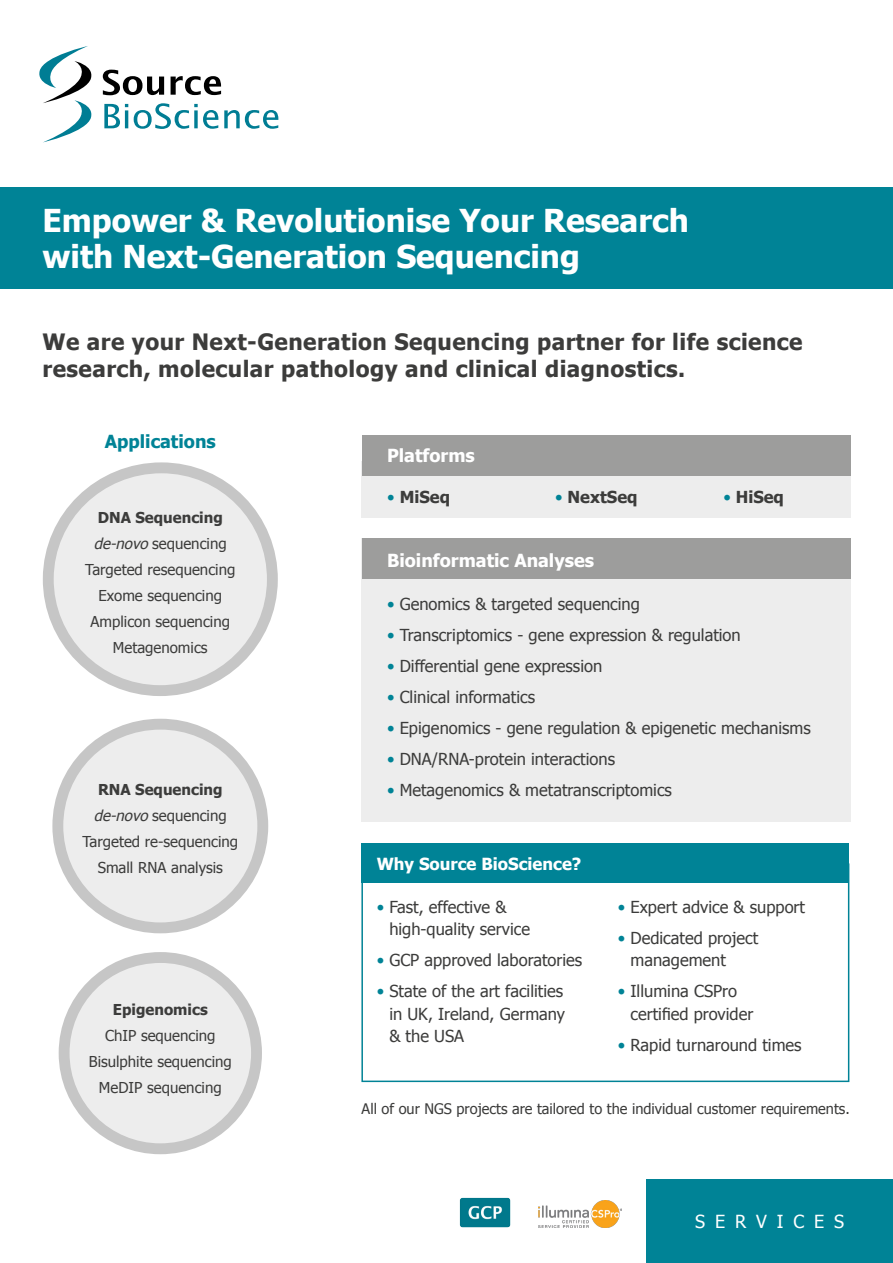
<style>
.page{position:relative;width:893px;height:1263px;background:#fff}
.page>*{position:absolute;margin:0;border:0;box-sizing:border-box;transform-origin:0 0}
.t1{font:700 31.5px/36px "Tahoma";color:#fff}
.t2{font:700 22.5px/27px "Tahoma";letter-spacing:.02em;color:#3c3c3b}
.t3{font:700 18px "Tahoma";color:#fff}
.t4{font:700 18px "Tahoma";color:#008396}
.t5{font:18px "Tahoma";letter-spacing:.55em;color:#fff}
.t6{font:700 16.65px "Tahoma";color:#fff}
.t7{font:16.5px/22.5px "Tahoma";color:#3c3c3b}
.t8{font:700 16.5px "Tahoma";color:#3c3c3b}
.t9{font:15px/26px "Tahoma";color:#3c3c3b;text-align:center}
.t10{font:700 15px "Tahoma";color:#3c3c3b}
.t11{font:14.55px "Tahoma";color:#3c3c3b}
.s1{font-weight:700}
.s2{font-style:italic}
.s3{font-weight:400;color:#008396}
.s4{color:#008396}
</style>
<div class="page">
<img style="left:539px;top:1200px;width:82px;height:28px">
<div style="left:361px;top:539px;width:489px;height:283px;background:#ededed"></div>
<div style="left:362px;top:538px;width:488px;height:41px;background:#9d9d9c"></div>
<div style="left:361px;top:461px;width:489px;height:57px;background:#ededed"></div>
<div style="left:362px;top:435px;width:488px;height:41px;background:#9d9d9c"></div>
<svg style="left:43px;top:462px;width:235px;height:234px"></svg>
<div style="left:58px;top:724px;width:205px;height:204px;background:#ededed;border-radius:50%"></div>
<div style="left:52px;top:718px;width:216px;height:215px;border:11px solid #c6c6c6;border-radius:50%"></div>
<div style="left:64px;top:957px;width:193px;height:192px;background:#ededed;border-radius:50%"></div>
<div style="left:59px;top:952px;width:203px;height:202px;border:11px solid #c6c6c6;border-radius:50%"></div>
<div style="left:361px;top:863px;width:488px;height:219px;background:#fff;border:2px solid #008396"></div>
<div style="left:361px;top:843px;width:488px;height:40px;background:#008396"></div>
<img style="left:459px;top:1197px;width:52px;height:31px">
<div style="left:646px;top:1179px;width:247px;height:84px;background:#008396"></div>
<svg style="left:39px;top:46px;width:53px;height:96px"></svg>
<svg style="left:103px;top:70px;width:118px;height:25px"></svg>
<svg style="left:104px;top:103px;width:174px;height:26px"></svg>
<div style="left:0;top:187px;width:893px;height:102px;background:#008396"></div>
<h1 class="t1" style="left:43px;top:201px;width:648px">Empower &amp; Revolutionise Your Research with Next-Generation Sequencing</h1>
<h2 class="t2" style="left:43px;top:327px;width:762px">We are your Next-Generation Sequencing partner for life science research, molecular pathology and clinical diagnostics.</h2>
<p class="t4" style="left:105px;top:428px;width:112px">Applications</p>
<p class="t9" style="left:85px;top:504px;width:152px"><span class="s1">DNA Sequencing </span><span class="s2">de-novo</span>sequencing<br>Targeted resequencing<br>Exome sequencing<br>Amplicon sequencing<br>Metagenomics</p>
<p class="t9" style="left:83px;top:776px;width:157px"><span class="s1">RNA Sequencing </span><span class="s2">de-novo</span> sequencing<br>Targeted re-sequencing<br>Small RNA analysis</p>
<p class="t10" style="left:113px;top:999px;width:96px">Epigenomics</p>
<p class="t9" style="left:89px;top:1022px;width:145px">ChIP sequencing<br>Bisulphite sequencing<br>MeDIP sequencing</p>
<p class="t3" style="left:387px;top:443px;width:89px">Platforms</p>
<p class="t8" style="left:387px;top:486px;width:64px"><span class="s3">•</span> MiSeq</p>
<p class="t8" style="left:555px;top:486px;width:84px"><span class="s3">•</span> NextSeq</p>
<p class="t8" style="left:723px;top:486px;width:62px"><span class="s3">•</span> HiSeq</p>
<p class="t3" style="left:387px;top:547px;width:208px">Bioinformatic Analyses</p>
<p class="t7" style="left:387px;top:592px;width:254px"><span class="s4">•</span> Genomics &amp; targeted sequencing</p>
<p class="t7" style="left:387px;top:623px;width:355px"><span class="s4">•</span> Transcriptomics - gene expression &amp; regulation</p>
<p class="t7" style="left:387px;top:654px;width:217px"><span class="s4">•</span> Differential gene expression</p>
<p class="t7" style="left:387px;top:685px;width:150px"><span class="s4">•</span> Clinical informatics</p>
<p class="t7" style="left:387px;top:716px;width:425px"><span class="s4">•</span> Epigenomics - gene regulation &amp; epigenetic mechanisms</p>
<p class="t7" style="left:387px;top:747px;width:230px"><span class="s4">•</span> DNA/RNA-protein interactions</p>
<p class="t7" style="left:387px;top:778px;width:286px"><span class="s4">•</span> Metagenomics &amp; metatranscriptomics</p>
<p class="t6" style="left:377px;top:852px;width:206px">Why Source BioScience?</p>
<p class="t7" style="left:389px;top:894px;width:142px;text-indent:-13px"><span class="s4">•</span> Fast, effective &amp; high-quality service</p>
<p class="t7" style="left:377px;top:948px;width:207px"><span class="s4">•</span> GCP approved laboratories</p>
<p class="t7" style="left:389px;top:979px;width:177px;text-align:justify;text-indent:-13px"><span class="s4">•</span> State of the art facilities in UK, Ireland, Germany &amp; the USA</p>
<p class="t7" style="left:618px;top:894px;width:189px"><span class="s4">•</span> Expert advice &amp; support</p>
<p class="t7" style="left:630px;top:925px;width:129px;text-indent:-13px"><span class="s4">•</span> Dedicated project management</p>
<p class="t7" style="left:630px;top:979px;width:124px;text-indent:-13px"><span class="s4">•</span> Illumina CSPro certified provider</p>
<p class="t7" style="left:618px;top:1032px;width:185px"><span class="s4">•</span> Rapid turnaround times</p>
<p class="t11" style="left:362px;top:1098px;width:490px">All of our NGS projects are tailored to the individual customer requirements.</p>
<p class="t5" style="left:695px;top:1209px;width:151px">SERVICES</p>
</div>
